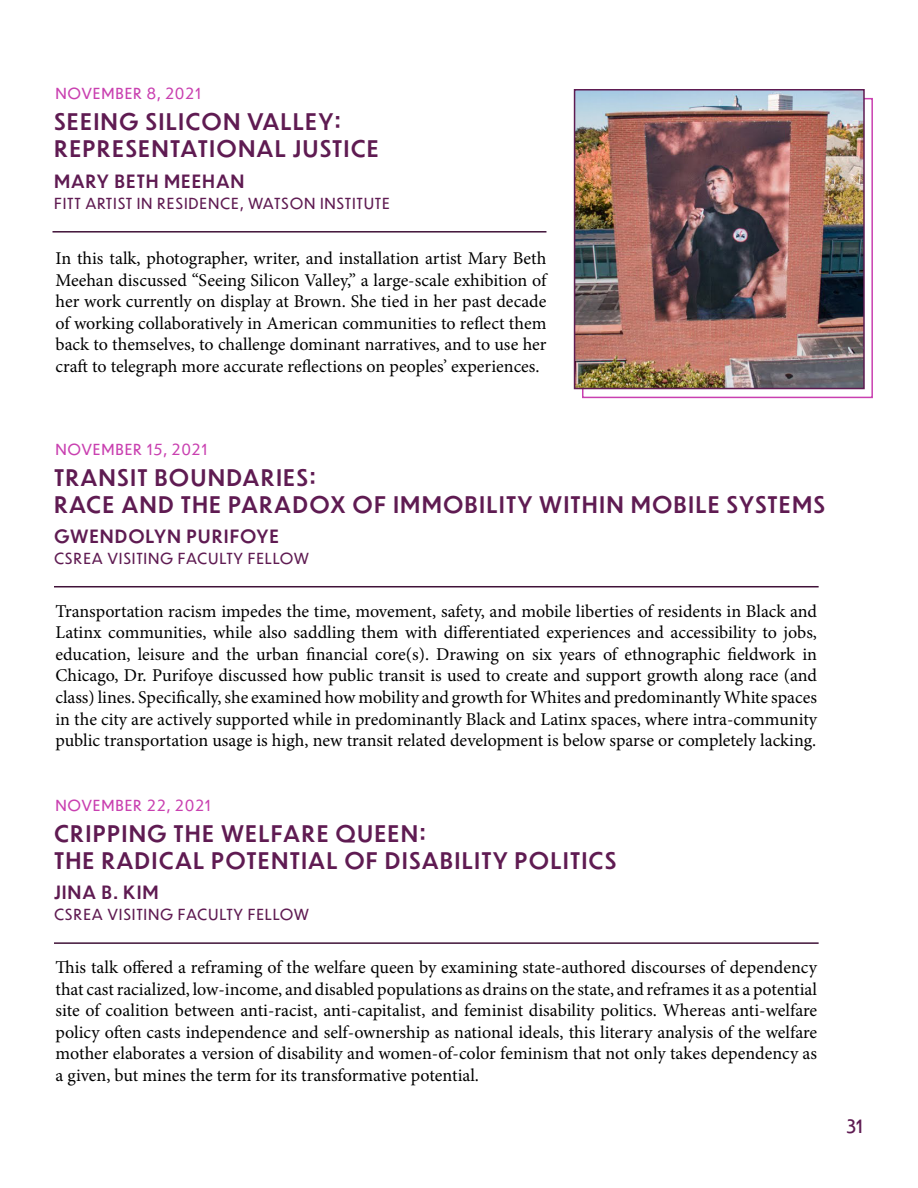
<style>
.page{position:relative;width:918px;height:1188px;background:#fff}
.page>*{position:absolute;margin:0;border:0;box-sizing:border-box;transform-origin:0 0}
.t1{font:500 22.5px/27px "Dunbar Text";letter-spacing:.05em;color:#5f1b52}
.t2{font:18px/21.6px "Minion Pro";color:#000;text-align:justify}
.t3{font:500 18px "Dunbar Text";letter-spacing:.05em;color:#5f1b52}
.t4{font:18px "Dunbar Low";color:#5f1b52}
.t5{font:15px "Dunbar Text";letter-spacing:.05em;color:#5f1b52}
.t6{font:15px "Dunbar Text";letter-spacing:.05em;color:#c940b0}
</style>
<div class="page">
<hr style="left:52px;top:231px;width:494px;height:2px;background:#401238">
<hr style="left:54px;top:586px;width:765px;height:1px;background:#401238">
<hr style="left:54px;top:942px;width:765px;height:2px;background:#401238">
<div style="left:582px;top:98px;width:291px;height:300px;border:2px solid #c940b0"></div>
<img style="left:577px;top:92px;width:285px;height:294px">
<div style="left:574px;top:89px;width:291px;height:300px;border:2px solid #5f1b52"></div>
<p class="t6" style="left:56px;top:83px;width:147px">NOVEMBER 8, 2021</p>
<p class="t1" style="left:54px;top:107px;width:327px">SEEING SILICON VALLEY:<br>REPRESENTATIONAL JUSTICE</p>
<p class="t3" style="left:54px;top:168px;width:192px">MARY BETH MEEHAN</p>
<p class="t5" style="left:54px;top:192px;width:337px">FITT ARTIST IN RESIDENCE, WATSON INSTITUTE</p>
<p class="t2" style="left:56px;top:247px;width:493px">In this talk, photographer, writer, and installation artist Mary Beth Meehan discussed “Seeing Silicon Valley,” a large-scale exhibition of her work currently on display at Brown. She tied in her past decade of working collaboratively in American communities to reflect them back to themselves, to challenge dominant narratives, and to use her craft to telegraph more accurate reflections on peoples’ experiences.</p>
<p class="t6" style="left:56px;top:438px;width:153px">NOVEMBER 15, 2021</p>
<p class="t1" style="left:54px;top:463px;width:773px">TRANSIT BOUNDARIES:<br>RACE AND THE PARADOX OF IMMOBILITY WITHIN MOBILE SYSTEMS</p>
<p class="t3" style="left:54px;top:523px;width:227px">GWENDOLYN PURIFOYE</p>
<p class="t5" style="left:54px;top:548px;width:257px">CSREA VISITING FACULTY FELLOW</p>
<p class="t2" style="left:56px;top:600px;width:763px">Transportation racism impedes the time, movement, safety, and mobile liberties of residents in Black and Latinx communities, while also saddling them with differentiated experiences and accessibility to jobs, education, leisure and the urban financial core(s). Drawing on six years of ethnographic fieldwork in Chicago, Dr. Purifoye discussed how public transit is used to create and support growth along race (and class) lines. Specifically, she examined how mobility and growth for Whites and predominantly White spaces in the city are actively supported while in predominantly Black and Latinx spaces, where intra-community public transportation usage is high, new transit related development is below sparse or completely lacking.</p>
<p class="t6" style="left:56px;top:795px;width:157px">NOVEMBER 22, 2021</p>
<p class="t1" style="left:54px;top:819px;width:564px">CRIPPING THE WELFARE QUEEN:<br>THE RADICAL POTENTIAL OF DISABILITY POLITICS</p>
<p class="t3" style="left:54px;top:880px;width:106px">JINA B. KIM</p>
<p class="t5" style="left:54px;top:904px;width:257px">CSREA VISITING FACULTY FELLOW</p>
<p class="t2" style="left:56px;top:957px;width:763px">This talk offered a reframing of the welfare queen by examining state-authored discourses of dependency that cast racialized, low-income, and disabled populations as drains on the state, and reframes it as a potential site of coalition between anti-racist, anti-capitalist, and feminist disability politics. Whereas anti-welfare policy often casts independence and self-ownership as national ideals, this literary analysis of the welfare mother elaborates a version of disability and women-of-color feminism that not only takes dependency as a given, but mines the term for its transformative potential.</p>
<p class="t4" style="left:847px;top:1113px;width:17px">31</p>
</div>
